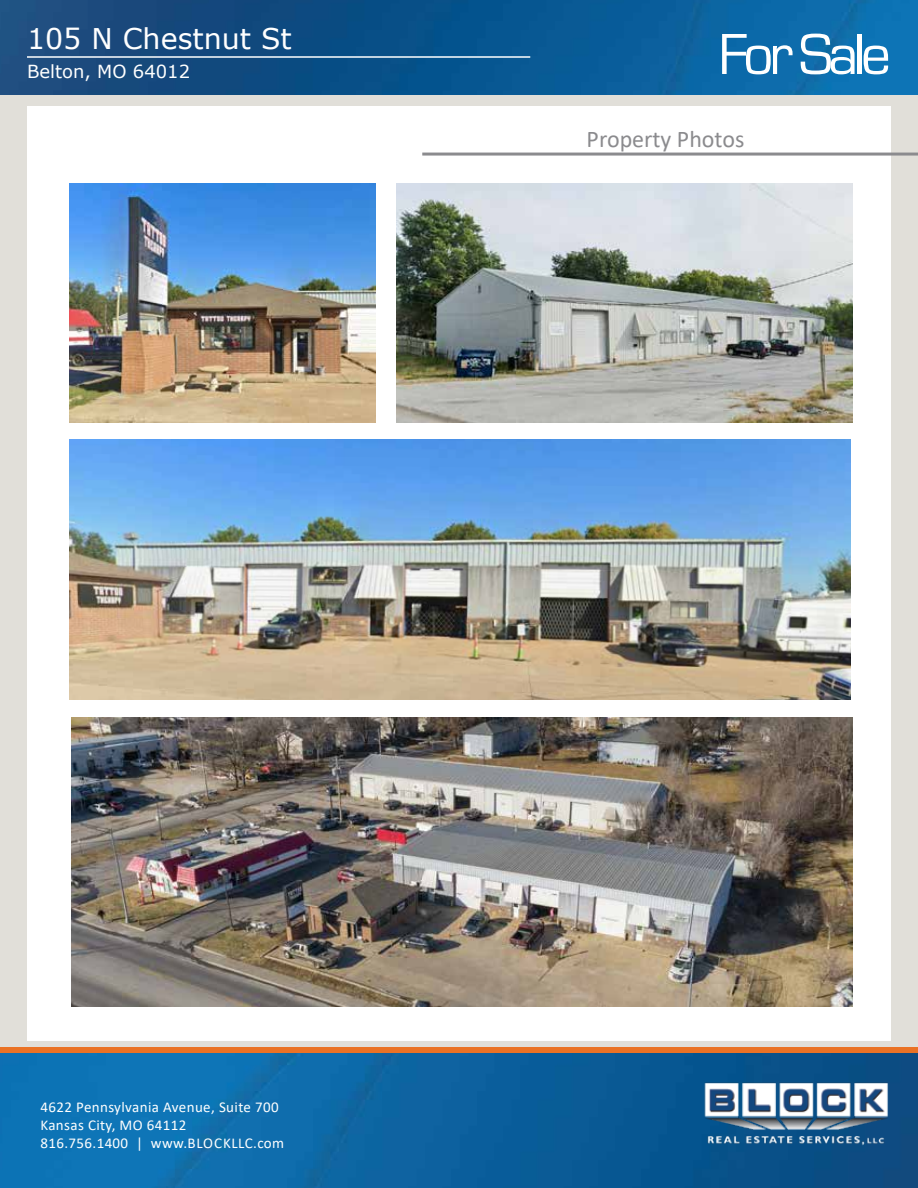
<style>
.page{position:relative;width:918px;height:1188px;background:#fff}
.page>*{position:absolute;margin:0;border:0;box-sizing:border-box;transform-origin:0 0}
.t1{font:60px "Eurostile";letter-spacing:-.075em;color:#fff}
.t2{font:28.5px "Verdana";color:#fff}
.t3{font:24px "Calibri";color:#8b8b8e}
.t4{font:18px "Verdana";color:#fff}
.t5{font:15px/18px "Calibri";letter-spacing:.025em;color:#fff}
</style>
<div class="page">
<div style="left:0;top:93px;width:918px;height:978px;background:#e1dfd9"></div>
<img style="left:0;top:1053px;width:918px;height:135px">
<img style="left:701px;top:1073px;width:190px;height:75px">
<div style="left:0;top:1047px;width:918px;height:6px;background:#ea7225"></div>
<img style="left:0;top:0;width:918px;height:94px">
<hr style="left:27px;top:56px;width:503px;height:2px;background:#fff">
<div style="left:27px;top:107px;width:864px;height:934px;background:#fff"></div>
<hr style="left:422px;top:153px;width:496px;height:3px;background:#8b8b8e">
<img style="left:69px;top:184px;width:306px;height:239px">
<img style="left:69px;top:440px;width:782px;height:260px">
<img style="left:397px;top:184px;width:455px;height:239px">
<img style="left:72px;top:717px;width:780px;height:290px">
<h2 class="t2" style="left:27px;top:19px;width:266px">105 N Chestnut St</h2>
<p class="t4" style="left:27px;top:59px;width:165px">Belton, MO 64012</p>
<h1 class="t1" style="left:718px;top:22px;width:174px">For Sale</h1>
<h3 class="t3" style="left:587px;top:122px;width:159px">Property Photos</h3>
<p class="t5" style="left:40px;top:1097px;width:245px">4622 Pennsylvania Avenue, Suite 700<br>Kansas City, MO 64112<br>816.756.1400 | www.BLOCKLLC.com</p>
</div>
